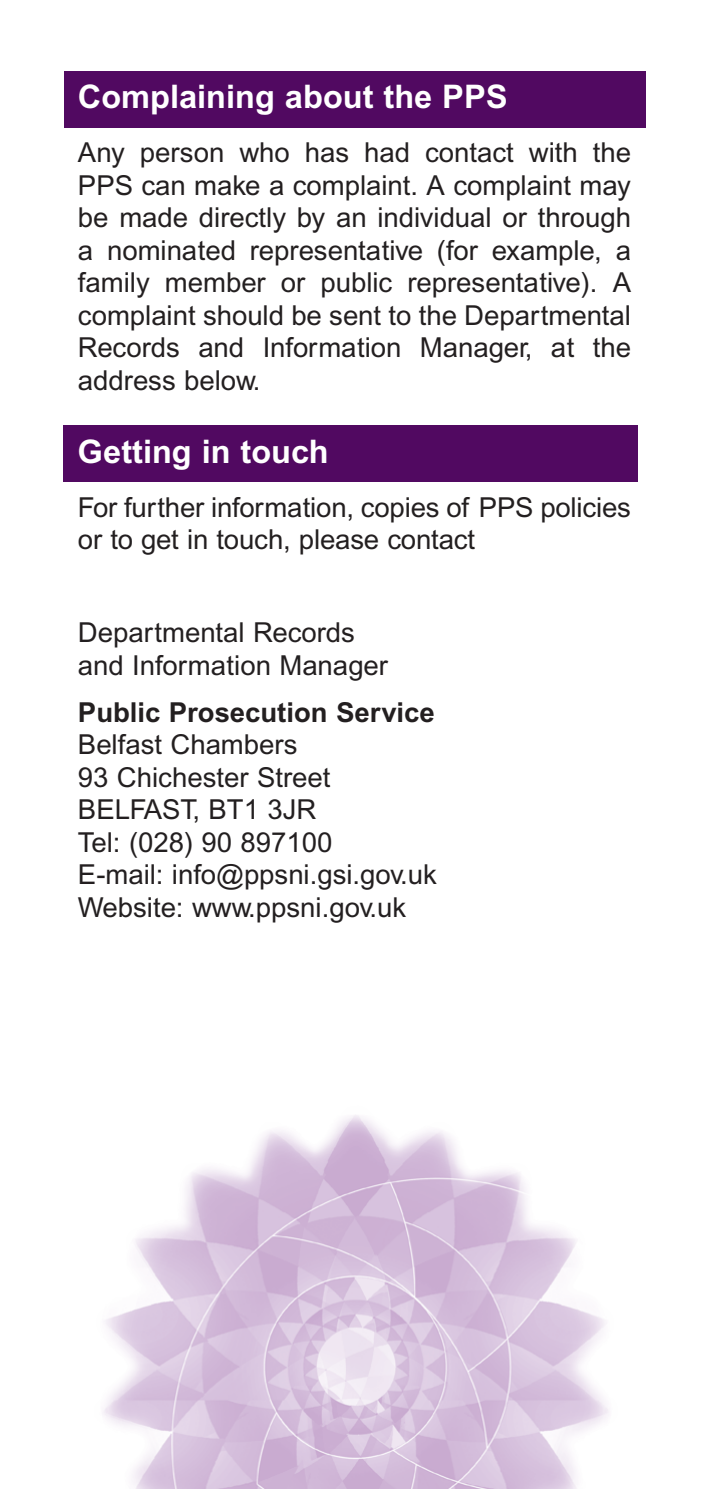
<style>
.page{position:relative;width:709px;height:1489px;background:#fff}
.page>*{position:absolute;margin:0;border:0;box-sizing:border-box;transform-origin:0 0}
.t1{font:700 32.5px "Arial";color:#fff}
.t2{font:27.5px/32.5px "Arial";color:#231f20}
.t3{font:700 27.5px "Arial";color:#231f20}
</style>
<div class="page">
<img style="left:103px;top:1115px;width:506px;height:373px">
<div style="left:64px;top:425px;width:574px;height:57px;background:#510961"></div>
<div style="left:64px;top:71px;width:581px;height:57px;background:#510961"></div>
<p class="t1" style="left:78px;top:85px;width:431px">Complaining about the PPS</p>
<p class="t2" style="left:78px;top:139px;width:554px;text-align:justify">Any person who has had contact with the PPS can make a complaint. A complaint may be made directly by an individual or through a nominated representative (for example, a family member or public representative). A complaint should be sent to the Departmental Records and Information Manager, at the address below.</p>
<p class="t1" style="left:78px;top:439px;width:252px">Getting in touch</p>
<p class="t2" style="left:78px;top:493px;width:554px">For further information, copies of PPS policies or to get in touch, please contact</p>
<p class="t2" style="left:78px;top:619px;width:311px">Departmental Records and Information Manager</p>
<p class="t3" style="left:78px;top:702px;width:358px">Public Prosecution Service</p>
<p class="t2" style="left:78px;top:731px;width:360px">Belfast Chambers<br>93 Chichester Street<br>BELFAST, BT1 3JR<br>Tel: (028) 90 897100<br>E-mail: info@ppsni.gsi.gov.uk<br>Website: www.ppsni.gov.uk</p>
</div>
